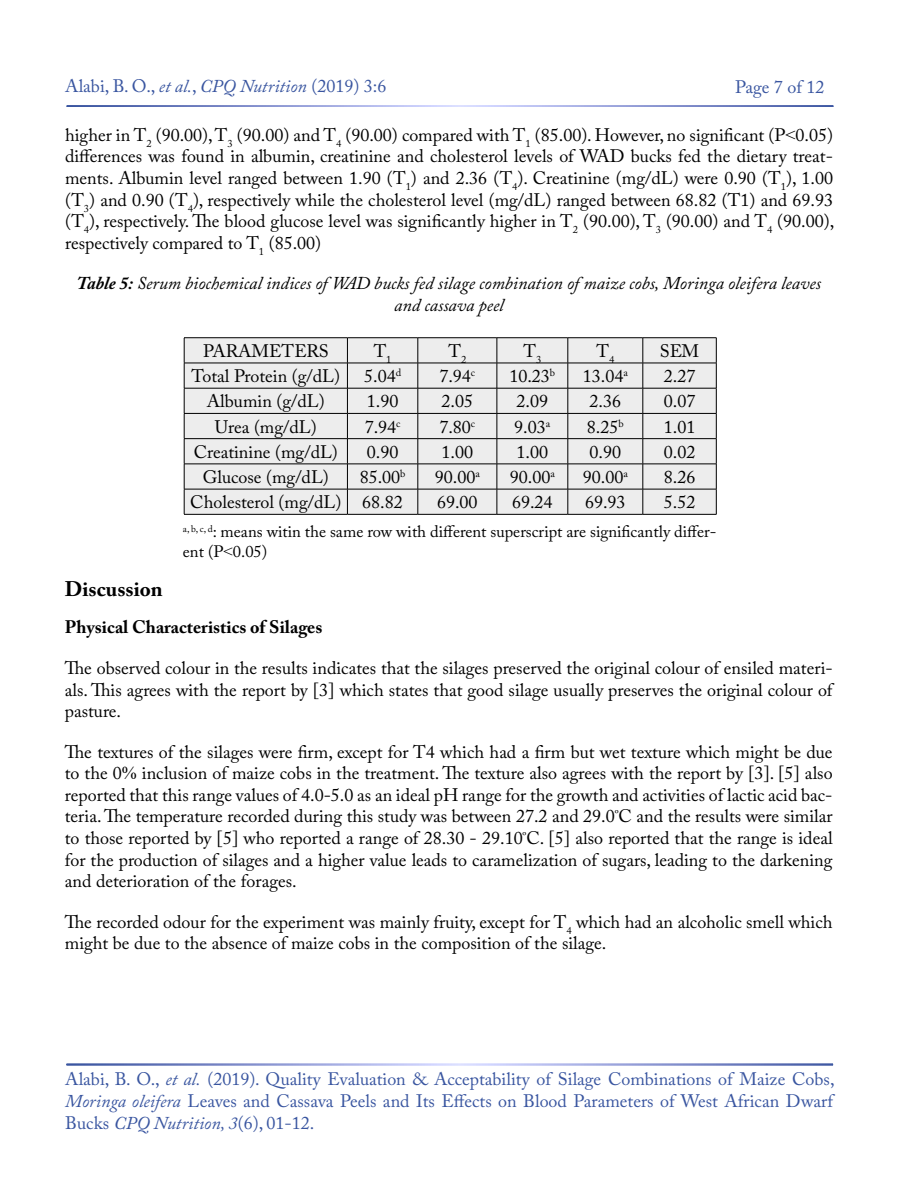
<style>
.page{position:relative;width:900px;height:1200px;background:#fff}
.page>*{position:absolute;margin:0;border:0;box-sizing:border-box;transform-origin:0 0}
.t1{font:700 21px "Adobe Caslon Pro";color:#000}
.t2{font:18px/21.6px "Adobe Caslon Pro";color:#000;text-align:justify}
.t3{font:18px/21.6px "Adobe Caslon Pro";color:#3955a0;text-align:justify}
.t4{font:italic 18px/21.6px "Adobe Caslon Pro";color:#000;text-align:center}
.t5{font:700 18px "Adobe Caslon Pro";color:#000}
.t6{font:16.5px/19.8px "Adobe Caslon Pro";color:#000}
.s1{font-style:italic}
.s2{font-family:"Times New Roman"}
.s3{font-weight:700}
</style>
<div class="page">
<div style="left:185px;top:338px;width:531px;height:176px;background:#ededed"></div>
<hr style="left:184px;top:337px;width:163px;height:1px;background:#000">
<hr style="left:347px;top:337px;width:71px;height:1px;background:#000">
<hr style="left:418px;top:337px;width:79px;height:1px;background:#000">
<hr style="left:497px;top:337px;width:71px;height:1px;background:#000">
<hr style="left:568px;top:337px;width:75px;height:1px;background:#000">
<hr style="left:643px;top:337px;width:74px;height:1px;background:#000">
<hr style="left:184px;top:363px;width:163px;height:1px;background:#000">
<hr style="left:347px;top:363px;width:71px;height:1px;background:#000">
<hr style="left:418px;top:363px;width:79px;height:1px;background:#000">
<hr style="left:497px;top:363px;width:71px;height:1px;background:#000">
<hr style="left:568px;top:363px;width:75px;height:1px;background:#000">
<hr style="left:643px;top:363px;width:74px;height:1px;background:#000">
<hr style="left:184px;top:388px;width:163px;height:1px;background:#000">
<hr style="left:347px;top:388px;width:71px;height:1px;background:#000">
<hr style="left:418px;top:388px;width:79px;height:1px;background:#000">
<hr style="left:497px;top:388px;width:71px;height:1px;background:#000">
<hr style="left:568px;top:388px;width:75px;height:1px;background:#000">
<hr style="left:643px;top:388px;width:74px;height:1px;background:#000">
<hr style="left:184px;top:413px;width:163px;height:1px;background:#000">
<hr style="left:347px;top:413px;width:71px;height:1px;background:#000">
<hr style="left:418px;top:413px;width:79px;height:1px;background:#000">
<hr style="left:497px;top:413px;width:71px;height:1px;background:#000">
<hr style="left:568px;top:413px;width:75px;height:1px;background:#000">
<hr style="left:643px;top:413px;width:74px;height:1px;background:#000">
<hr style="left:184px;top:438px;width:163px;height:1px;background:#000">
<hr style="left:347px;top:438px;width:71px;height:1px;background:#000">
<hr style="left:418px;top:438px;width:79px;height:1px;background:#000">
<hr style="left:497px;top:438px;width:71px;height:1px;background:#000">
<hr style="left:568px;top:438px;width:75px;height:1px;background:#000">
<hr style="left:643px;top:438px;width:74px;height:1px;background:#000">
<hr style="left:184px;top:464px;width:163px;height:1px;background:#000">
<hr style="left:347px;top:464px;width:71px;height:1px;background:#000">
<hr style="left:418px;top:464px;width:79px;height:1px;background:#000">
<hr style="left:497px;top:464px;width:71px;height:1px;background:#000">
<hr style="left:568px;top:464px;width:75px;height:1px;background:#000">
<hr style="left:643px;top:464px;width:74px;height:1px;background:#000">
<hr style="left:184px;top:489px;width:163px;height:1px;background:#000">
<svg style="left:184px;top:338px;width:1px;height:176px"></svg>
<hr style="left:347px;top:489px;width:71px;height:1px;background:#000">
<svg style="left:347px;top:338px;width:1px;height:176px"></svg>
<hr style="left:418px;top:489px;width:79px;height:1px;background:#000">
<svg style="left:418px;top:338px;width:1px;height:176px"></svg>
<hr style="left:497px;top:489px;width:71px;height:1px;background:#000">
<svg style="left:497px;top:338px;width:1px;height:176px"></svg>
<hr style="left:568px;top:489px;width:75px;height:1px;background:#000">
<svg style="left:568px;top:338px;width:1px;height:176px"></svg>
<hr style="left:643px;top:489px;width:74px;height:1px;background:#000">
<svg style="left:643px;top:338px;width:1px;height:176px"></svg>
<svg style="left:716px;top:338px;width:1px;height:176px"></svg>
<hr style="left:184px;top:514px;width:163px;height:1px;background:#000">
<hr style="left:347px;top:514px;width:71px;height:1px;background:#000">
<hr style="left:418px;top:514px;width:79px;height:1px;background:#000">
<hr style="left:497px;top:514px;width:71px;height:1px;background:#000">
<hr style="left:568px;top:514px;width:75px;height:1px;background:#000">
<hr style="left:643px;top:514px;width:74px;height:1px;background:#000">
<p class="t3" style="left:65px;top:75px;width:323px">Alabi, B. O., <span class="s1">et al.</span>, <span class="s1">CPQ Nutrition</span> (2019) 3:6</p>
<p class="t3" style="left:735px;top:76px;width:91px">Page 7 of 12</p>
<p class="t2" style="left:65px;top:124px;width:771px">higher in T<sub>2</sub> (90.00), T<sub>3</sub> (90.00) and T<sub>4</sub> (90.00) compared with T<sub>1</sub> (85.00). However, no significant (P<span class="s2">&lt;</span>0.05) differences was found in albumin, creatinine and cholesterol levels of WAD bucks fed the dietary treat&shy;ments. Albumin level ranged between 1.90 (T<sub>1</sub>) and 2.36 (T<sub>4</sub>). Creatinine (mg/dL) were 0.90 (T<sub>1</sub>), 1.00 (T<sub>3</sub>) and 0.90 (T<sub>4</sub>), respectively while the cholesterol level (mg/dL) ranged between 68.82 (T1) and 69.93 (T<sub>4</sub>), respectively. The blood glucose level was significantly higher in T<sub>2</sub> (90.00), T<sub>3</sub> (90.00) and T<sub>4</sub> (90.00), respectively compared to T<sub>1</sub> (85.00)</p>
<p class="t4" style="left:77px;top:272px;width:746px"><span class="s3">Table 5:</span> Serum biochemical indices of WAD bucks fed silage combination of maize cobs, Moringa oleifera leaves and cassava peel</p>
<p class="t2" style="left:203px;top:340px;width:127px">PARAMETERS</p>
<p class="t2" style="left:374px;top:340px;width:19px">T<sub>1</sub></p>
<p class="t2" style="left:448px;top:340px;width:19px">T<sub>2</sub></p>
<p class="t2" style="left:523px;top:340px;width:19px">T<sub>3</sub></p>
<p class="t2" style="left:596px;top:340px;width:19px">T<sub>4</sub></p>
<p class="t2" style="left:660px;top:340px;width:41px">SEM</p>
<p class="t2" style="left:192px;top:365px;width:150px">Total Protein (g/dL)</p>
<p class="t2" style="left:364px;top:365px;width:39px">5.04<sup>d</sup></p>
<p class="t2" style="left:439px;top:365px;width:37px">7.94<sup>c</sup></p>
<p class="t2" style="left:509px;top:365px;width:47px">10.23<sup>b</sup></p>
<p class="t2" style="left:583px;top:365px;width:47px">13.04<sup>a</sup></p>
<p class="t2" style="left:664px;top:365px;width:33px">2.27</p>
<p class="t2" style="left:207px;top:390px;width:119px">Albumin (g/dL)</p>
<p class="t2" style="left:367px;top:390px;width:33px">1.90</p>
<p class="t2" style="left:442px;top:390px;width:33px">2.05</p>
<p class="t2" style="left:517px;top:390px;width:33px">2.09</p>
<p class="t2" style="left:590px;top:390px;width:33px">2.36</p>
<p class="t2" style="left:664px;top:390px;width:33px">0.07</p>
<p class="t2" style="left:215px;top:416px;width:103px">Urea (mg/dL)</p>
<p class="t2" style="left:365px;top:416px;width:37px">7.94<sup>c</sup></p>
<p class="t2" style="left:439px;top:416px;width:37px">7.80<sup>c</sup></p>
<p class="t2" style="left:514px;top:416px;width:38px">9.03<sup>a</sup></p>
<p class="t2" style="left:587px;top:416px;width:38px">8.25<sup>b</sup></p>
<p class="t2" style="left:664px;top:416px;width:33px">1.01</p>
<p class="t2" style="left:194px;top:441px;width:146px">Creatinine (mg/dL)</p>
<p class="t2" style="left:367px;top:441px;width:33px">0.90</p>
<p class="t2" style="left:442px;top:441px;width:33px">1.00</p>
<p class="t2" style="left:517px;top:441px;width:33px">1.00</p>
<p class="t2" style="left:590px;top:441px;width:33px">0.90</p>
<p class="t2" style="left:664px;top:441px;width:33px">0.02</p>
<p class="t2" style="left:203px;top:466px;width:128px">Glucose (mg/dL)</p>
<p class="t2" style="left:360px;top:466px;width:47px">85.00<sup>b</sup></p>
<p class="t2" style="left:435px;top:466px;width:47px">90.00<sup>a</sup></p>
<p class="t2" style="left:510px;top:466px;width:47px">90.00<sup>a</sup></p>
<p class="t2" style="left:583px;top:466px;width:47px">90.00<sup>a</sup></p>
<p class="t2" style="left:664px;top:466px;width:33px">8.26</p>
<p class="t2" style="left:190px;top:491px;width:214px">Cholesterol (mg/dL) 68.82</p>
<p class="t2" style="left:437px;top:491px;width:42px">69.00</p>
<p class="t2" style="left:512px;top:491px;width:42px">69.24</p>
<p class="t2" style="left:585px;top:491px;width:42px">69.93</p>
<p class="t2" style="left:664px;top:491px;width:33px">5.52</p>
<p class="t6" style="left:183px;top:522px;width:535px"><sup>a,</sup> <sup>b,</sup> <sup>c,</sup> <sup>d</sup>: means witin the same row with different superscript are significantly differ&shy;ent (P<span class="s2">&lt;</span>0.05)</p>
<p class="t1" style="left:65px;top:576px;width:99px">Discussion</p>
<p class="t5" style="left:65px;top:616px;width:259px">Physical Characteristics of Silages</p>
<p class="t2" style="left:65px;top:657px;width:769px">The observed colour in the results indicates that the silages preserved the original colour of ensiled materi&shy;als. This agrees with the report by [3] which states that good silage usually preserves the original colour of pasture.</p>
<p class="t2" style="left:65px;top:741px;width:769px">The textures of the silages were firm, except for T4 which had a firm but wet texture which might be due to the 0<span class="s2">%</span> inclusion of maize cobs in the treatment. The texture also agrees with the report by [3]. [5] also reported that this range values of 4.0-5.0 as an ideal pH range for the growth and activities of lactic acid bac&shy;teria. The temperature recorded during this study was between 27.2 and 29.0<sup>º</sup>C and the results were similar to those reported by [5] who reported a range of 28.30 - 29.10<sup>º</sup>C. [5] also reported that the range is ideal for the production of silages and a higher value leads to caramelization of sugars, leading to the darkening and deterioration of the forages.</p>
<p class="t2" style="left:65px;top:911px;width:769px">The recorded odour for the experiment was mainly fruity, except for T<sub>4</sub> which had an alcoholic smell which might be due to the absence of maize cobs in the composition of the silage.</p>
<p class="t3" style="left:65px;top:1068px;width:771px">Alabi, B. O., <span class="s1">et al.</span> (2019). Quality Evaluation &amp; Acceptability of Silage Combinations of Maize Cobs, <span class="s1">Moringa oleifera</span> Leaves and Cassava Peels and Its Effects on Blood Parameters of West African Dwarf Bucks <span class="s1">CPQ Nutrition, 3</span>(6), 01-12.</p>
</div>
